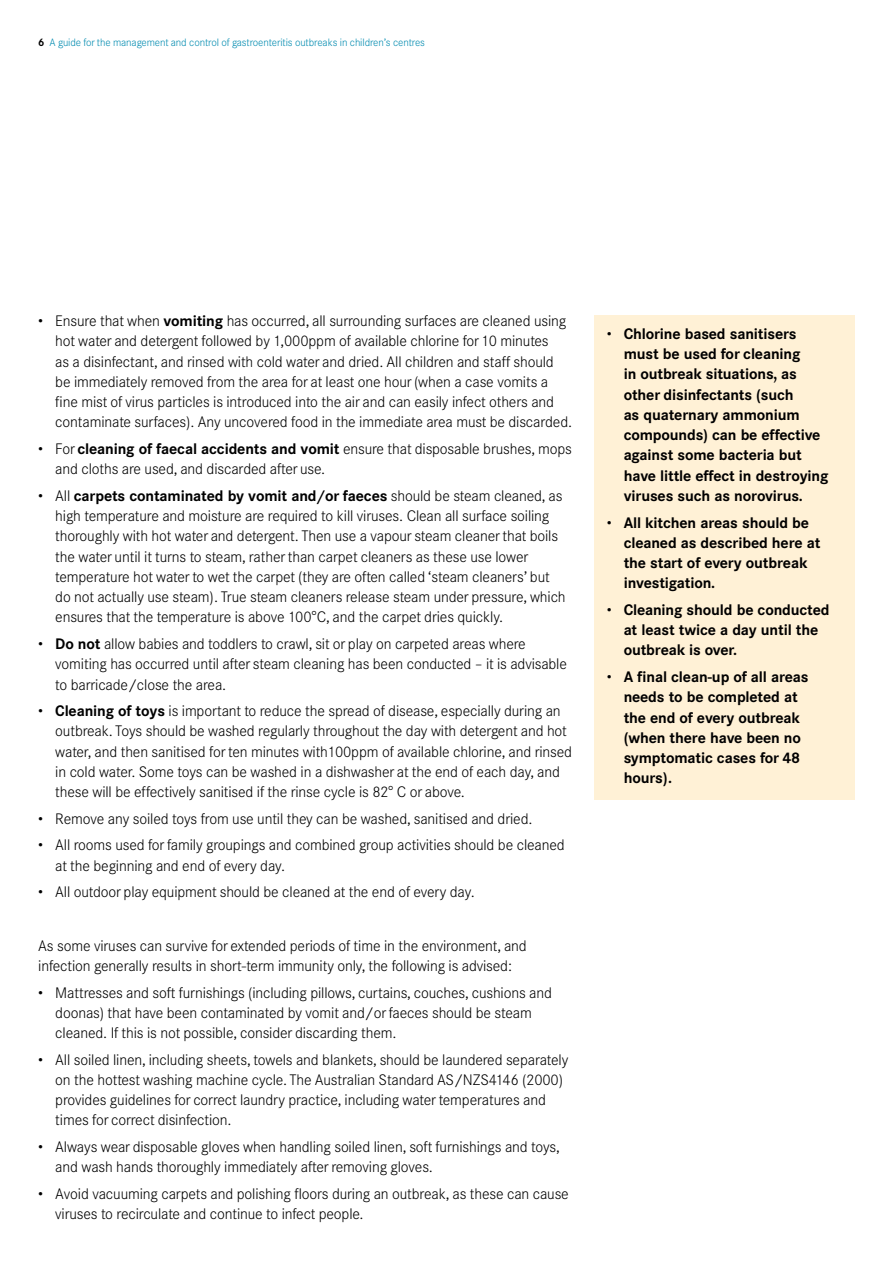
<style>
.page{position:relative;width:893px;height:1263px;background:#fff}
.page>*{position:absolute;margin:0;border:0;box-sizing:border-box;transform-origin:0 0}
.t1{font:300 15px/20.2px "Corporate SBQ";letter-spacing:-.01em;color:#000}
.t2{font:700 15px/20.2px "Corporate SBQ";letter-spacing:-.01em;color:#000}
.t3{font:300 10.5px "Corporate SBQ";letter-spacing:-.01em;color:#008bb0}
.s1{font-weight:700;color:#000}
.s2{font-weight:700}
.s3{font-weight:300}
</style>
<div class="page">
<div style="left:594px;top:315px;width:261px;height:484px;background:#fff1d6"></div>
<p class="t3" style="left:38px;top:37px;width:388px"><span class="s1">6</span> A guide for the management and control of gastroenteritis outbreaks in children’s centres</p>
<p class="t1" style="left:55px;top:311px;width:518px;text-indent:-17px">• Ensure that when <span class="s2">vomiting</span> has occurred, all surrounding surfaces are cleaned using hot water and detergent followed by 1,000ppm of available chlorine for 10 minutes<br>as a disinfectant, and rinsed with cold water and dried. All children and staff should be immediately removed from the area for at least one hour (when a case vomits a fine mist of virus particles is introduced into the air and can easily infect others and contaminate surfaces). Any uncovered food in the immediate area must be discarded.</p>
<p class="t1" style="left:55px;top:439px;width:518px;text-indent:-17px">• For <span class="s2">cleaning of faecal accidents and vomit</span> ensure that disposable brushes, mops and cloths are used, and discarded after use.</p>
<p class="t1" style="left:55px;top:486px;width:512px;text-indent:-17px">• All <span class="s2">carpets contaminated by vomit and/or faeces</span> should be steam cleaned, as high temperature and moisture are required to kill viruses. Clean all surface soiling thoroughly with hot water and detergent. Then use a vapour steam cleaner that boils the water until it turns to steam, rather than carpet cleaners as these use lower temperature hot water to wet the carpet (they are often called ‘steam cleaners’ but do not actually use steam). True steam cleaners release steam under pressure, which ensures that the temperature is above 100°C, and the carpet dries quickly.</p>
<p class="t1" style="left:55px;top:634px;width:513px;text-indent:-17px">• <span class="s2">Do not</span> allow babies and toddlers to crawl, sit or play on carpeted areas where vomiting has occurred until after steam cleaning has been conducted – it is advisable to barricade/close the area.</p>
<p class="t1" style="left:55px;top:701px;width:518px;text-indent:-17px">• <span class="s2">Cleaning of toys</span> is important to reduce the spread of disease, especially during an outbreak. Toys should be washed regularly throughout the day with detergent and hot water, and then sanitised for ten minutes with100ppm of available chlorine, and rinsed in cold water. Some toys can be washed in a dishwasher at the end of each day, and these will be effectively sanitised if the rinse cycle is 82° C or above.</p>
<p class="t1" style="left:38px;top:809px;width:496px">• Remove any soiled toys from use until they can be washed, sanitised and dried.</p>
<p class="t1" style="left:55px;top:835px;width:511px;text-indent:-17px">• All rooms used for family groupings and combined group activities should be cleaned at the beginning and end of every day.</p>
<p class="t1" style="left:38px;top:882px;width:438px">• All outdoor play equipment should be cleaned at the end of every day.</p>
<p class="t1" style="left:38px;top:935px;width:490px">As some viruses can survive for extended periods of time in the environment, and infection generally results in short-term immunity only, the following is advised:</p>
<p class="t1" style="left:55px;top:982px;width:498px;text-indent:-17px">• Mattresses and soft furnishings (including pillows, curtains, couches, cushions and doonas) that have been contaminated by vomit and/or faeces should be steam cleaned. If this is not possible, consider discarding them.</p>
<p class="t1" style="left:55px;top:1049px;width:515px;text-indent:-17px">• All soiled linen, including sheets, towels and blankets, should be laundered separately on the hottest washing machine cycle. The Australian Standard AS/NZS4146 (2000) provides guidelines for correct laundry practice, including water temperatures and times for correct disinfection.</p>
<p class="t1" style="left:55px;top:1137px;width:506px;text-indent:-17px">• Always wear disposable gloves when handling soiled linen, soft furnishings and toys, and wash hands thoroughly immediately after removing gloves.</p>
<p class="t1" style="left:55px;top:1184px;width:515px;text-indent:-17px">• Avoid vacuuming carpets and polishing floors during an outbreak, as these can cause viruses to recirculate and continue to infect people.</p>
<p class="t2" style="left:624px;top:324px;width:206px;text-indent:-17px"><span class="s3">•</span> Chlorine based sanitisers must be used for cleaning<br>in outbreak situations, as other disinfectants (such<br>as quaternary ammonium compounds) can be effective against some bacteria but have little effect in destroying viruses such as norovirus.</p>
<p class="t2" style="left:624px;top:512px;width:198px;text-indent:-17px"><span class="s3">•</span> All kitchen areas should be cleaned as described here at the start of every outbreak investigation.</p>
<p class="t2" style="left:624px;top:600px;width:207px;text-indent:-17px"><span class="s3">•</span> Cleaning should be conducted at least twice a day until the outbreak is over.</p>
<p class="t2" style="left:624px;top:667px;width:186px;text-indent:-17px"><span class="s3">•</span> A final clean-up of all areas needs to be completed at the end of every outbreak (when there have been no symptomatic cases for 48 hours).</p>
</div>
